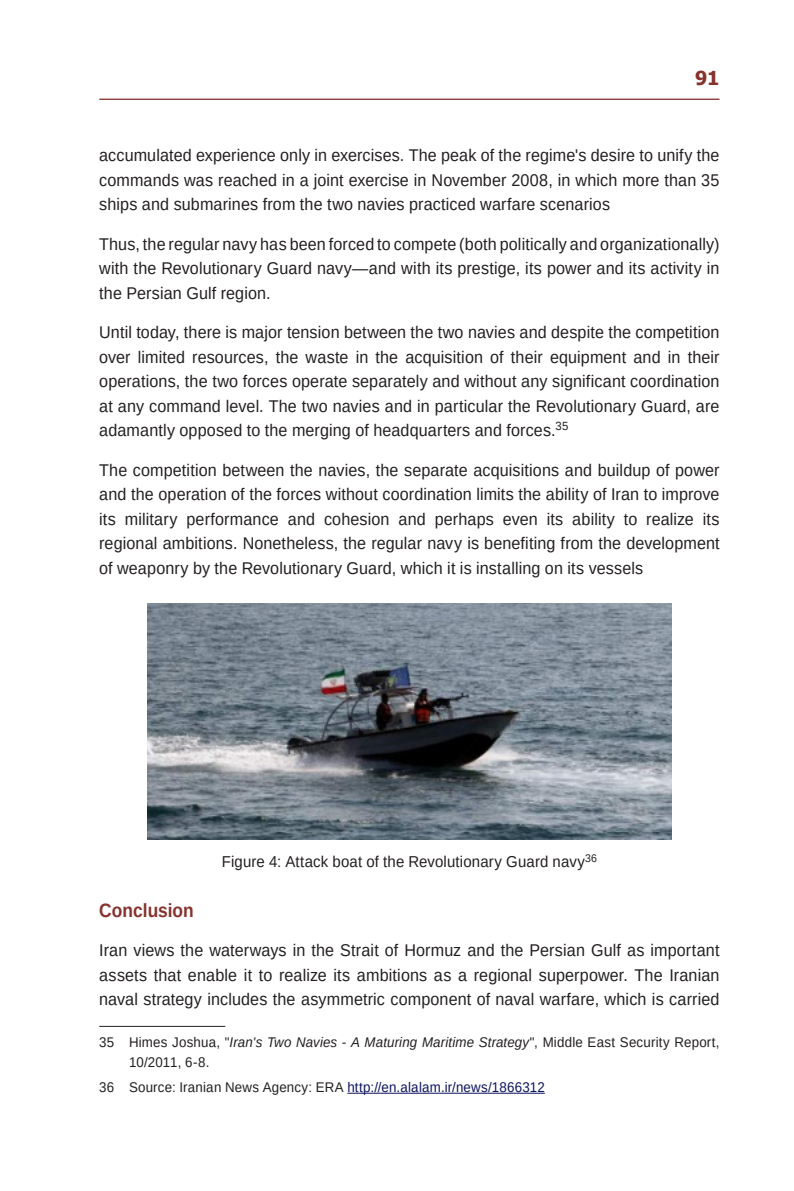
<style>
.page{position:relative;width:794px;height:1191px;background:#fff}
.page>*{position:absolute;margin:0;border:0;box-sizing:border-box;transform-origin:0 0}
.כותרת_2{font:700 19.25px "Arimo";color:#86322d;scale:.9 1}
.t1{font:700 19.25px "Tahoma";color:#86322d}
.t2{font:16.97px/24.5px "Arimo";letter-spacing:.01em;color:#231f20;text-align:justify;scale:.95 1}
.איור{font:15.75px "Arimo";letter-spacing:.01em;color:#231f20;scale:.95 1}
.הערת_שוליים{font:14px/20.1px "Arimo";letter-spacing:.015em;color:#231f20;scale:.95 1}
.הערת_שוליים-2{font:14px "Arimo";letter-spacing:.015em;color:#0b145e;scale:.95 1}
.s1{font-style:italic}
.s2{color:#231f20}
</style>
<div class="page">
<hr style="left:99px;top:99px;width:620px;height:1px;background:#86322d">
<img style="left:148px;top:603px;width:523px;height:236px">
<hr style="left:99px;top:1026px;width:126px;height:1px;background:#231f20">
<hr style="left:347px;top:1093px;width:198px;height:1px;background:#0b145e">
<p class="t1" style="left:695px;top:65px;width:26px">91</p>
<p class="t2" style="left:99px;top:143px;width:654px">accumulated experience only in exercises. The peak of the regime's desire to unify the commands was reached in a joint exercise in November 2008, in which more than 35 ships and submarines from the two navies practiced warfare scenarios</p>
<p class="t2" style="left:99px;top:232px;width:654px">Thus, the regular navy has been forced to compete (both politically and organizationally) with the Revolutionary Guard navy—and with its prestige, its power and its activity in the Persian Gulf region.</p>
<p class="t2" style="left:99px;top:320px;width:654px">Until today, there is major tension between the two navies and despite the competition over limited resources, the waste in the acquisition of their equipment and in their operations, the two forces operate separately and without any significant coordination at any command level. The two navies and in particular the Revolutionary Guard, are adamantly opposed to the merging of headquarters and forces.<sup>35</sup></p>
<p class="t2" style="left:99px;top:457px;width:654px">The competition between the navies, the separate acquisitions and buildup of power and the operation of the forces without coordination limits the ability of Iran to improve its military performance and cohesion and perhaps even its ability to realize its regional ambitions. Nonetheless, the regular navy is benefiting from the development of weaponry by the Revolutionary Guard, which it is installing on its vessels</p>
<p class="איור" style="left:222px;top:851px;width:396px">Figure 4: Attack boat of the Revolutionary Guard navy<sup>36</sup></p>
<p class="כותרת_2" style="left:99px;top:897px;width:107px">Conclusion</p>
<p class="t2" style="left:99px;top:938px;width:654px">Iran views the waterways in the Strait of Hormuz and the Persian Gulf as important assets that enable it to realize its ambitions as a regional superpower. The Iranian naval strategy includes the asymmetric component of naval warfare, which is carried</p>
<p class="הערת_שוליים" style="left:129px;top:1031px;width:623px;text-indent:-30px">35 Himes Joshua, "<span class="s1">Iran's Two Navies - A Maturing Maritime Strategy</span>", Middle East Security Report,<br>10/2011, 6-8.</p>
<p class="הערת_שוליים-2" style="left:99px;top:1078px;width:470px"><span class="s2">36 Source: Iranian News Agency: ERA</span> http://en.alalam.ir/news/1866312</p>
</div>
